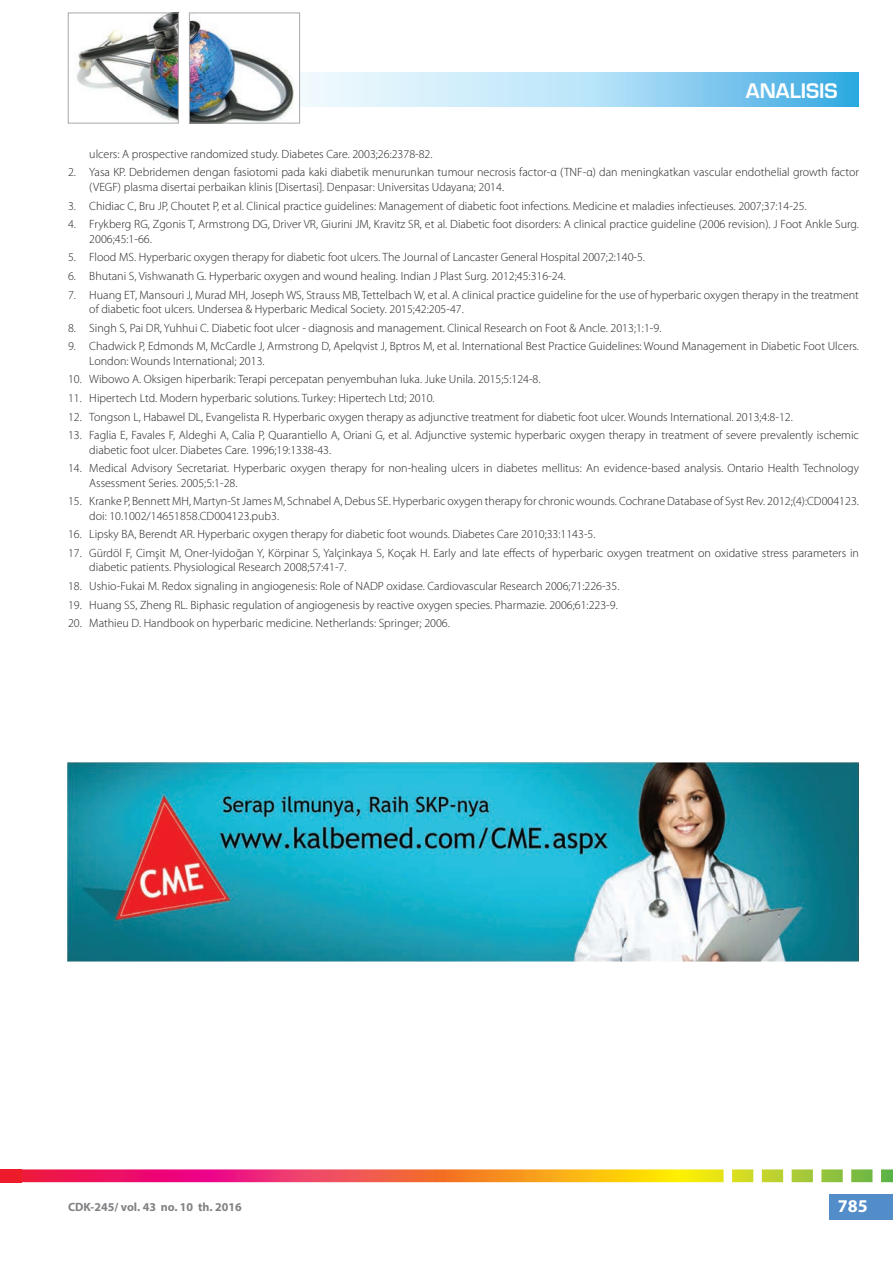
<style>
.page{position:relative;width:893px;height:1263px;background:#fff}
.page>*{position:absolute;margin:0;border:0;box-sizing:border-box;transform-origin:0 0}
.t1{font:600 19.5px "Eurostile LT Std";color:#fff}
.t2{font:700 18px "Myriad Pro";color:#fff}
.t3{font:300 12px/14.4px "Myriad Pro";color:#231f20}
.t4{font:700 12px "Myriad Pro";color:#808285}
</style>
<div class="page">
<div style="left:829px;top:1194px;width:64px;height:26px;background:#528cc9"></div>
<svg style="left:21px;top:1169px;width:872px;height:13px;background:#e87f51"></svg>
<svg style="left:300px;top:72px;width:559px;height:35px;background:#a8dbf4"></svg>
<img style="left:76px;top:15px;width:101px;height:106px">
<div style="left:68px;top:13px;width:111px;height:110px;border:1px solid #a8a9ad"></div>
<img style="left:191px;top:17px;width:103px;height:104px">
<div style="left:189px;top:13px;width:111px;height:110px;border:1px solid #a8a9ad"></div>
<div style="left:0;top:1169px;width:21px;height:13px;background:#ee1b2b"></div>
<img style="left:68px;top:763px;width:791px;height:198px">
<h1 class="t1" style="left:746px;top:79px;width:93px">ANALISIS</h1>
<p class="t3" style="left:89px;top:147px;width:345px">ulcers: A prospective randomized study. Diabetes Care. 2003;26:2378-82.</p>
<p class="t3" style="left:89px;top:165px;width:771px;text-indent:-21px">2. Yasa KP. Debridemen dengan fasiotomi pada kaki diabetik menurunkan tumour necrosis factor-α (TNF-α) dan meningkatkan vascular endothelial growth factor (VEGF) plasma disertai perbaikan klinis [Disertasi]. Denpasar: Universitas Udayana; 2014.</p>
<p class="t3" style="left:68px;top:199px;width:740px">3. Chidiac C, Bru JP, Choutet P, et al. Clinical practice guidelines: Management of diabetic foot infections. Medicine et maladies infectieuses. 2007;37:14-25.</p>
<p class="t3" style="left:89px;top:217px;width:771px;text-indent:-21px">4. Frykberg RG, Zgonis T, Armstrong DG, Driver VR, Giurini JM, Kravitz SR, et al. Diabetic foot disorders: A clinical practice guideline (2006 revision). J Foot Ankle Surg.<br>2006;45:1-66.</p>
<p class="t3" style="left:68px;top:250px;width:578px">5. Flood MS. Hyperbaric oxygen therapy for diabetic foot ulcers. The Journal of Lancaster General Hospital 2007;2:140-5.</p>
<p class="t3" style="left:68px;top:269px;width:499px">6. Bhutani S, Vishwanath G. Hyperbaric oxygen and wound healing. Indian J Plast Surg. 2012;45:316-24.</p>
<p class="t3" style="left:89px;top:288px;width:771px;text-indent:-21px">7. Huang ET, Mansouri J, Murad MH, Joseph WS, Strauss MB, Tettelbach W, et al. A clinical practice guideline for the use of hyperbaric oxygen therapy in the treatment of diabetic foot ulcers. Undersea &amp; Hyperbaric Medical Society. 2015;42:205-47.</p>
<p class="t3" style="left:68px;top:321px;width:595px">8. Singh S, Pai DR, Yuhhui C. Diabetic foot ulcer - diagnosis and management. Clinical Research on Foot &amp; Ancle. 2013;1:1-9.</p>
<p class="t3" style="left:89px;top:339px;width:771px;text-indent:-21px">9. Chadwick P, Edmonds M, McCardle J, Armstrong D, Apelqvist J, Bptros M, et al. International Best Practice Guidelines: Wound Management in Diabetic Foot Ulcers.<br>London: Wounds International; 2013.</p>
<p class="t3" style="left:68px;top:372px;width:474px">10. Wibowo A. Oksigen hiperbarik: Terapi percepatan penyembuhan luka. Juke Unila. 2015;5:124-8.</p>
<p class="t3" style="left:68px;top:391px;width:368px">11. Hipertech Ltd. Modern hyperbaric solutions. Turkey: Hipertech Ltd; 2010.</p>
<p class="t3" style="left:68px;top:410px;width:726px">12. Tongson L, Habawel DL, Evangelista R. Hyperbaric oxygen therapy as adjunctive treatment for diabetic foot ulcer. Wounds International. 2013;4:8-12.</p>
<p class="t3" style="left:89px;top:428px;width:771px;text-indent:-21px">13. Faglia E, Favales F, Aldeghi A, Calia P, Quarantiello A, Oriani G, et al. Adjunctive systemic hyperbaric oxygen therapy in treatment of severe prevalently ischemic diabetic foot ulcer. Diabetes Care. 1996;19:1338-43.</p>
<p class="t3" style="left:89px;top:461px;width:771px;text-indent:-21px">14. Medical Advisory Secretariat. Hyperbaric oxygen therapy for non-healing ulcers in diabetes mellitus: An evidence-based analysis. Ontario Health Technology<br>Assessment Series. 2005;5:1-28.</p>
<p class="t3" style="left:89px;top:494px;width:771px;text-indent:-21px">15. Kranke P, Bennett MH, Martyn-St James M, Schnabel A, Debus SE. Hyperbaric oxygen therapy for chronic wounds. Cochrane Database of Syst Rev. 2012;(4):CD004123. doi: 10.1002/14651858.CD004123.pub3.</p>
<p class="t3" style="left:68px;top:527px;width:529px">16. Lipsky BA, Berendt AR. Hyperbaric oxygen therapy for diabetic foot wounds. Diabetes Care 2010;33:1143-5.</p>
<p class="t3" style="left:89px;top:546px;width:771px;text-indent:-21px">17. Gürdöl F, Cimşit M, Oner-Iyidoğan Y, Körpinar S, Yalçinkaya S, Koçak H. Early and late effects of hyperbaric oxygen treatment on oxidative stress parameters in diabetic patients. Physiological Research 2008;57:41-7.</p>
<p class="t3" style="left:68px;top:579px;width:553px">18. Ushio-Fukai M. Redox signaling in angiogenesis: Role of NADP oxidase. Cardiovascular Research 2006;71:226-35.</p>
<p class="t3" style="left:68px;top:598px;width:551px">19. Huang SS, Zheng RL. Biphasic regulation of angiogenesis by reactive oxygen species. Pharmazie. 2006;61:223-9.</p>
<p class="t3" style="left:68px;top:616px;width:383px">20. Mathieu D. Handbook on hyperbaric medicine. Netherlands: Springer; 2006.</p>
<p class="t4" style="left:68px;top:1199px;width:175px">CDK-245/ vol. 43 no. 10 th. 2016</p>
<h2 class="t2" style="left:838px;top:1194px;width:31px">785</h2>
</div>
